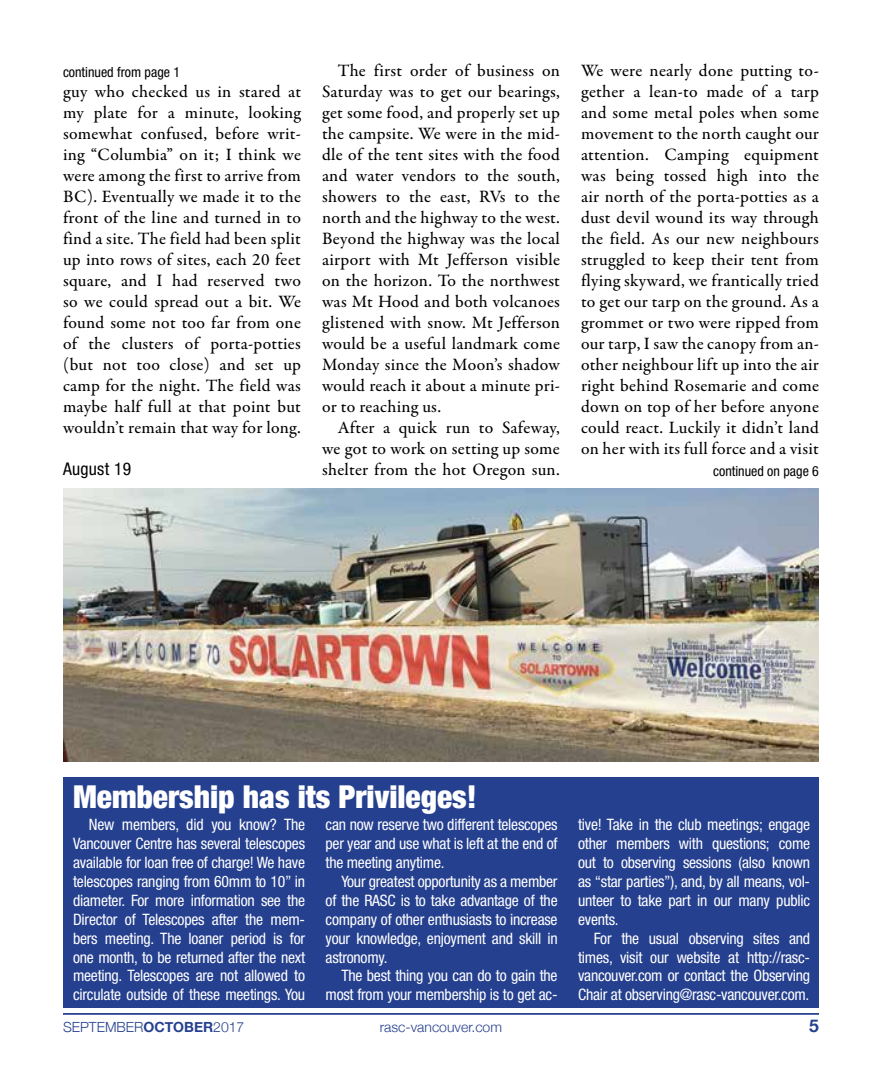
<style>
.page{position:relative;width:882px;height:1071px;background:#fff}
.page>*{position:absolute;margin:0;border:0;box-sizing:border-box;transform-origin:0 0}
.t1{font:900 condensed 31.5px "Helvetica Neue";color:#fff}
.t2{font:500 17.5px/21px "Garamond Premr Pro";letter-spacing:.015em;color:#000;text-align:justify}
.t3{font:condensed 17.5px "Helvetica Neue LT Std";letter-spacing:.02em;color:#000}
.t4{font:700 17.5px "Helvetica Neue";color:#25408f}
.t5{font:condensed 15.75px/18.9px "Helvetica Neue LT Std";letter-spacing:-.015em;color:#fff;text-align:justify}
.t6{font:300 14px "Helvetica Neue";color:#25408f}
.t7{font:condensed 14px "Helvetica Neue LT Std";color:#000}
.s1{font-weight:700}
</style>
<div class="page">
<hr style="left:63px;top:1013px;width:756px;height:2px;background:#25408f">
<div style="left:63px;top:777px;width:756px;height:231px;background:#25408f"></div>
<img style="left:63px;top:488px;width:756px;height:273px">
<p class="t7" style="left:63px;top:64px;width:119px">continued from page 1</p>
<p class="t2" style="left:63px;top:81px;width:240px">guy who checked us in stared at my plate for a minute, looking somewhat confused, before writ&shy;ing “Columbia” on it; I think we were among the first to arrive from BC). Eventually we made it to the front of the line and turned in to find a site. The field had been split up into rows of sites, each 20 feet square, and I had reserved two so we could spread out a bit. We found some not too far from one of the clusters of porta-potties (but not too close) and set up camp for the night. The field was maybe half full at that point but wouldn’t remain that way for long.</p>
<p class="t3" style="left:63px;top:458px;width:70px">August 19</p>
<p class="t2" style="left:322px;top:60px;width:240px;text-indent:16px">The first order of business on Saturday was to get our bearings, get some food, and properly set up the campsite. We were in the mid&shy;dle of the tent sites with the food and water vendors to the south, showers to the east, RVs to the north and the highway to the west.<br>Beyond the highway was the local airport with Mt Jefferson visible on the horizon. To the northwest was Mt Hood and both volcanoes glistened with snow. Mt Jefferson would be a useful landmark come Monday since the Moon’s shadow would reach it about a minute pri&shy;or to reaching us.</p>
<p class="t2" style="left:322px;top:417px;width:240px;text-indent:16px">After a quick run to Safeway, we got to work on setting up some shelter from the hot Oregon sun.</p>
<p class="t2" style="left:581px;top:60px;width:240px">We were nearly done putting to&shy;gether a lean-to made of a tarp and some metal poles when some movement to the north caught our attention. Camping equipment was being tossed high into the air north of the porta-potties as a dust devil wound its way through the field. As our new neighbours struggled to keep their tent from flying skyward, we frantically tried to get our tarp on the ground. As a grommet or two were ripped from our tarp, I saw the canopy from an&shy;other neighbour lift up into the air right behind Rosemarie and come down on top of her before anyone could react. Luckily it didn’t land on her with its full force and a visit</p>
<p class="t7" style="left:713px;top:463px;width:107px">continued on page 6</p>
<h1 class="t1" style="left:73px;top:770px;width:405px">Membership has its Privileges!</h1>
<p class="t5" style="left:73px;top:815px;width:234px;text-indent:16px">New members, did you know? The Vancouver Centre has several telescopes available for loan free of charge! We have telescopes ranging from 60mm to 10” in diameter. For more information see the Director of Telescopes after the mem&shy;bers meeting. The loaner period is for one month, to be returned after the next meeting. Telescopes are not allowed to circulate outside of these meetings. You</p>
<p class="t5" style="left:326px;top:815px;width:234px">can now reserve two different telescopes per year and use what is left at the end of the meeting anytime.</p>
<p class="t5" style="left:326px;top:872px;width:234px;text-indent:16px">Your greatest opportunity as a member of the RASC is to take advantage of the company of other enthusiasts to increase your knowledge, enjoyment and skill in astronomy.</p>
<p class="t5" style="left:326px;top:966px;width:234px;text-align:right">The best thing you can do to gain the most from your membership is to get ac-</p>
<p class="t5" style="left:578px;top:815px;width:234px">tive! Take in the club meetings; engage other members with questions; come out to observing sessions (also known as “star parties”), and, by all means, vol&shy;unteer to take part in our many public events.</p>
<p class="t5" style="left:578px;top:929px;width:234px;text-indent:16px">For the usual observing sites and times, visit our website at http://rasc&shy;vancouver.com or contact the Observing Chair at observing@rasc-vancouver.com.</p>
<p class="t6" style="left:63px;top:1016px;width:183px">SEPTEMBER<span class="s1">OCTOBER</span>2017</p>
<p class="t6" style="left:380px;top:1016px;width:124px">rasc-vancouver.com</p>
<p class="t4" style="left:809px;top:1012px;width:11px">5</p>
</div>
